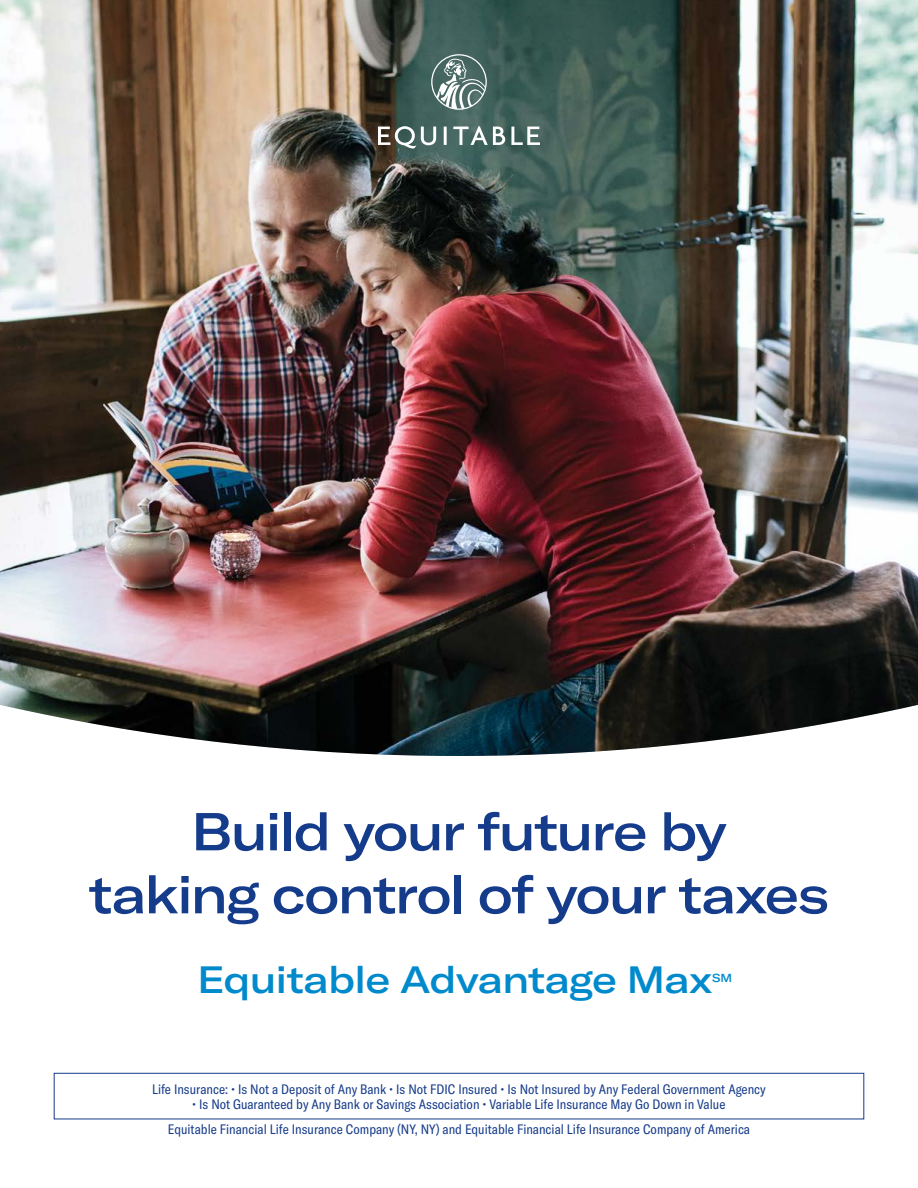
<style>
.page{position:relative;width:918px;height:1188px;background:#fff}
.page>*{position:absolute;margin:0;border:0;box-sizing:border-box;transform-origin:0 0}
.t1{font:500 expanded 52.5px/63px "GT America";letter-spacing:-.03em;color:#153b8b;text-align:center}
.t2{font:500 expanded 37.5px "GT America";letter-spacing:-.01em;color:#008acc}
.t3{font:condensed 13.5px "GT America";color:#153b8b}
.t4{font:500 expanded 11.55px "GT America";color:#008acc}
</style>
<div class="page">
<img style="left:0;top:0;width:918px;height:756px">
<div style="left:54px;top:1073px;width:810px;height:46px;border:1px solid #153b8b"></div>
<svg style="left:378px;top:54px;width:162px;height:94px;background:#576f69"></svg>
<h1 class="t1" style="left:89px;top:800px;width:742px">Build your future by<br>taking control of your taxes</h1>
<h2 class="t2" style="left:197px;top:957px;width:517px">Equitable Advantage Max</h2>
<p class="t4" style="left:712px;top:971px;width:21px">sm</p>
<p class="t3" style="left:152px;top:1081px;width:615px">Life Insurance: • Is Not a Deposit of Any Bank • Is Not FDIC Insured • Is Not Insured by Any Federal Government Agency</p>
<p class="t3" style="left:192px;top:1096px;width:535px">• Is Not Guaranteed by Any Bank or Savings Association • Variable Life Insurance May Go Down in Value</p>
<p class="t3" style="left:168px;top:1122px;width:584px">Equitable Financial Life Insurance Company (NY, NY) and Equitable Financial Life Insurance Company of America</p>
</div>
